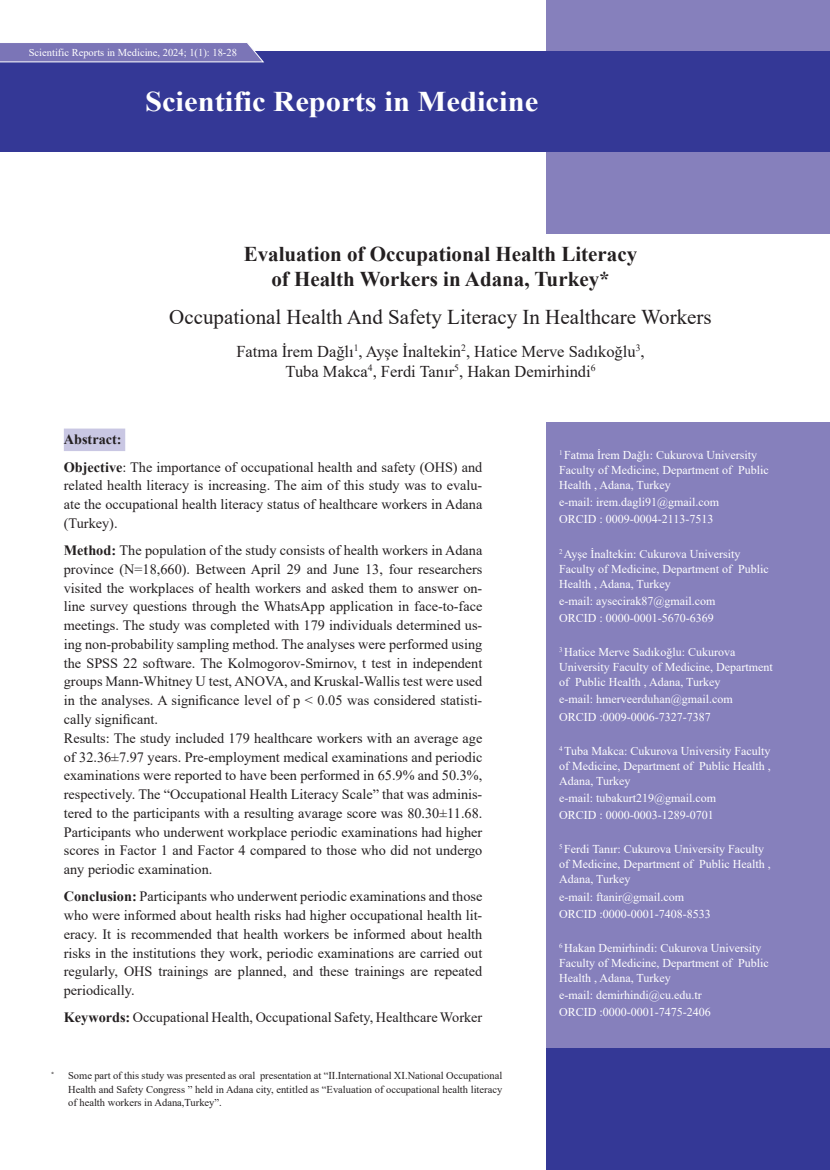
<style>
.page{position:relative;width:830px;height:1170px;background:#fff}
.page>*{position:absolute;margin:0;border:0;box-sizing:border-box;transform-origin:0 0}
.t1{font:700 28.5px "Times New Roman";color:#fff;scale:1.07 1}
.t2{font:700 21px/25.2px "Times New Roman";color:#231f20;text-align:center}
.t3{font:21px "Times New Roman";color:#231f20}
.t4{font:16.5px/19.8px "Times New Roman";color:#231f20;text-align:center}
.t5{font:14.25px/18.8px "Times New Roman";color:#231f20;text-align:justify}
.t6{font:700 14.25px "Times New Roman";color:#231f20}
.t7{font:12px/15px "Times New Roman";color:#fff}
.t8{font:10.5px/13.5px "Times New Roman";color:#231f20;text-align:justify}
.t9{font:10.5px "Times New Roman";color:#fff}
.s1{font-weight:700}
</style>
<div class="page">
<div style="left:546px;top:0;width:283px;height:1169px;background:#8680bc"></div>
<div style="left:546px;top:1048px;width:283px;height:121px;background:#343896"></div>
<div style="left:0;top:52px;width:829px;height:100px;background:#343896"></div>
<svg style="left:0;top:43px;width:264px;height:20px;background:#817cbb"></svg>
<div style="left:64px;top:428px;width:61px;height:23px;background:#c9c7e3"></div>
<div style="left:51px;top:234px;width:778px;height:188px;background:#fff"></div>
<p class="t9" style="left:29px;top:45px;width:209px">Scientific Reports in Medicine, 2024; 1(1): 18-28</p>
<p class="t1" style="left:145px;top:81px;width:369px">Scientific Reports in Medicine</p>
<p class="t2" style="left:244px;top:241px;width:395px">Evaluation of Occupational Health Literacy of Health Workers in Adana, Turkey*</p>
<p class="t3" style="left:169px;top:302px;width:543px">Occupational Health And Safety Literacy In Healthcare Workers</p>
<p class="t4" style="left:236px;top:341px;width:409px">Fatma İrem Dağlı<sup>1</sup>, Ayşe İnaltekin<sup>2</sup>, Hatice Merve Sadıkoğlu<sup>3</sup>,<br>Tuba Makca<sup>4</sup>, Ferdi Tanır<sup>5</sup>, Hakan Demirhindi<sup>6</sup></p>
<p class="t6" style="left:64px;top:429px;width:59px">Abstract:</p>
<p class="t5" style="left:64px;top:457px;width:420px"><span class="s1">Objective</span>: The importance of occupational health and safety (OHS) and related health literacy is increasing. The aim of this study was to evalu&shy;ate the occupational health literacy status of healthcare workers in Adana (Turkey).</p>
<p class="t5" style="left:64px;top:540px;width:420px"><span class="s1">Method:</span> The population of the study consists of health workers in Adana province (N=18,660). Between April 29 and June 13, four researchers visited the workplaces of health workers and asked them to answer on&shy;line survey questions through the WhatsApp application in face-to-face meetings. The study was completed with 179 individuals determined us&shy;ing non-probability sampling method. The analyses were performed using the SPSS 22 software. The Kolmogorov-Smirnov, t test in independent groups Mann-Whitney U test, ANOVA, and Kruskal-Wallis test were used in the analyses. A significance level of p &lt; 0.05 was considered statisti&shy;cally significant.</p>
<p class="t5" style="left:64px;top:728px;width:420px">Results: The study included 179 healthcare workers with an average age of 32.36±7.97 years. Pre-employment medical examinations and periodic examinations were reported to have been performed in 65.9% and 50.3%, respectively. The “Occupational Health Literacy Scale” that was adminis&shy;tered to the participants with a resulting avarage score was 80.30±11.68.<br>Participants who underwent workplace periodic examinations had higher scores in Factor 1 and Factor 4 compared to those who did not undergo any periodic examination.</p>
<p class="t5" style="left:64px;top:886px;width:420px"><span class="s1">Conclusion:</span> Participants who underwent periodic examinations and those who were informed about health risks had higher occupational health lit&shy;eracy. It is recommended that health workers be informed about health risks in the institutions they work, periodic examinations are carried out regularly, OHS trainings are planned, and these trainings are repeated periodically.</p>
<p class="t5" style="left:64px;top:1007px;width:420px"><span class="s1">Keywords:</span> Occupational Health, Occupational Safety, Healthcare Worker</p>
<p class="t8" style="left:68px;top:1068px;width:435px;text-indent:-17px"><sup>*</sup> Some part of this study was presented as oral presentation at “II.International XI.National Occupational Health and Safety Congress ” held in Adana city, entitled as “Evaluation of occupational health literacy of health workers in Adana,Turkey”.</p>
<p class="t7" style="left:558px;top:447px;width:211px"><sup>1</sup> Fatma İrem Dağlı: Cukurova University<br>Faculty of Medicine, Department of Public<br>Health , Adana, Turkey</p>
<p class="t7" style="left:558px;top:494px;width:162px">e-mail: irem.dagli91@gmail.com</p>
<p class="t7" style="left:558px;top:511px;width:156px">ORCID : 0009-0004-2113-7513</p>
<p class="t7" style="left:558px;top:545px;width:211px"><sup>2</sup> Ayşe İnaltekin: Cukurova University<br>Faculty of Medicine, Department of Public<br>Health , Adana, Turkey</p>
<p class="t7" style="left:558px;top:593px;width:158px">e-mail: aysecirak87@gmail.com</p>
<p class="t7" style="left:558px;top:610px;width:156px">ORCID : 0000-0001-5670-6369</p>
<p class="t7" style="left:558px;top:644px;width:215px"><sup>3</sup> Hatice Merve Sadıkoğlu: Cukurova<br>University Faculty of Medicine, Department of Public Health , Adana, Turkey</p>
<p class="t7" style="left:558px;top:691px;width:175px">e-mail: hmerveerduhan@gmail.com</p>
<p class="t7" style="left:558px;top:708px;width:153px">ORCID :0009-0006-7327-7387</p>
<p class="t7" style="left:558px;top:742px;width:213px;text-align:justify"><sup>4</sup> Tuba Makca: Cukurova University Faculty of Medicine, Department of Public Health , Adana, Turkey</p>
<p class="t7" style="left:558px;top:790px;width:159px">e-mail: tubakurt219@gmail.com</p>
<p class="t7" style="left:558px;top:807px;width:156px">ORCID : 0000-0003-1289-0701</p>
<p class="t7" style="left:558px;top:841px;width:213px"><sup>5</sup> Ferdi Tanır: Cukurova University Faculty of Medicine, Department of Public Health ,<br>Adana, Turkey</p>
<p class="t7" style="left:558px;top:888px;width:127px">e-mail: ftanir@gmail.com</p>
<p class="t7" style="left:558px;top:905px;width:153px">ORCID :0000-0001-7408-8533</p>
<p class="t7" style="left:558px;top:940px;width:211px"><sup>6</sup> Hakan Demirhindi: Cukurova University<br>Faculty of Medicine, Department of Public<br>Health , Adana, Turkey</p>
<p class="t7" style="left:558px;top:987px;width:144px">e-mail: demirhindi@cu.edu.tr</p>
<p class="t7" style="left:558px;top:1004px;width:153px">ORCID :0000-0001-7475-2406</p>
</div>
